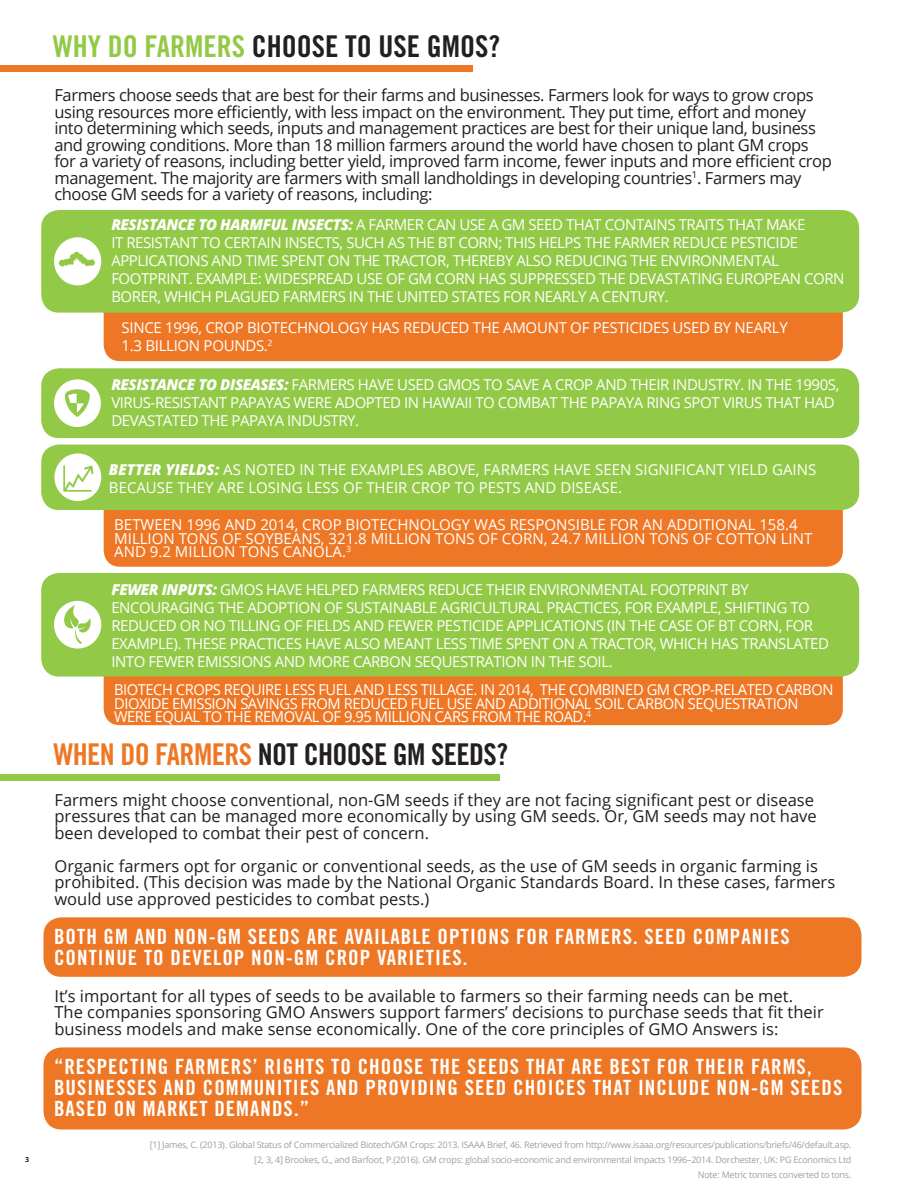
<style>
.page{position:relative;width:905px;height:1188px;background:#fff}
.page>*{position:absolute;margin:0;border:0;box-sizing:border-box;transform-origin:0 0}
.t1{font:30px "Trade Gothic Bold Cond Twenty";letter-spacing:-.02em;color:#231f20}
.t2{font:30px "Trade Gothic Bold Cond Twenty";color:#231f20}
.t3{font:21px/21px "Trade Gothic Bold Cond Twenty";letter-spacing:.05em;color:#fff}
.t4{font:16.5px/16.5px "Open Sans";color:#231f20}
.t5{font:16.5px/16.5px "Open Sans";letter-spacing:-.025em;color:#231f20}
.t6{font:15px/18px "Open Sans";letter-spacing:-.03em;color:#fff}
.t7{font:15px/13.5px "Open Sans";color:#fff}
.t8{font:9px "Open Sans";letter-spacing:-.025em;color:#9d9fa2}
.t9{font:700 7.05px "Open Sans";color:#231f20}
.s1{color:#92c947}
.s2{font-weight:800;font-style:italic}
.s3{color:#ee7725}
</style>
<div class="page">
<div style="left:43px;top:917px;width:818px;height:60px;background:#ee7725;border-radius:18px"></div>
<div style="left:43px;top:1047px;width:818px;height:82px;background:#ee7725;border-radius:18px"></div>
<div style="left:104px;top:273px;width:738px;height:88px;background:#ee7725;border-radius:16px"></div>
<div style="left:41px;top:210px;width:818px;height:103px;background:#92c947;border-radius:18px"></div>
<div style="left:54px;top:237px;width:47px;height:48px;background:#fff;border-radius:50%"></div>
<svg style="left:59px;top:252px;width:36px;height:15px"></svg>
<div style="left:0;top:774px;width:500px;height:7px;background:#92c947"></div>
<div style="left:0;top:65px;width:472px;height:7px;background:#ee7725"></div>
<div style="left:41px;top:368px;width:818px;height:70px;background:#92c947;border-radius:18px"></div>
<div style="left:54px;top:379px;width:47px;height:48px;background:#fff;border-radius:50%"></div>
<svg style="left:65px;top:389px;width:25px;height:28px"></svg>
<div style="left:104px;top:448px;width:738px;height:119px;background:#ee7725;border-radius:16px"></div>
<div style="left:41px;top:445px;width:818px;height:65px;background:#92c947;border-radius:18px"></div>
<div style="left:54px;top:453px;width:47px;height:48px;background:#fff;border-radius:50%"></div>
<svg style="left:63px;top:465px;width:30px;height:27px"></svg>
<div style="left:104px;top:577px;width:738px;height:148px;background:#ee7725;border-radius:16px"></div>
<div style="left:41px;top:573px;width:818px;height:104px;background:#92c947;border-radius:18px"></div>
<div style="left:54px;top:601px;width:47px;height:48px;background:#fff;border-radius:50%"></div>
<svg style="left:61px;top:605px;width:32px;height:39px"></svg>
<p class="t9" style="left:25px;top:1154px;width:5px">3</p>
<p class="t2" style="left:53px;top:28px;width:449px"><span class="s1">WHY DO FARMERS</span> CHOOSE TO USE GMOS?</p>
<p class="t5" style="left:54px;top:87px;width:778px">Farmers choose seeds that are best for their farms and businesses. Farmers look for ways to grow crops using resources more efficiently, with less impact on the environment. They put time, effort and money into determining which seeds, inputs and management practices are best for their unique land, business and growing conditions. More than 18 million farmers around the world have chosen to plant GM crops for a variety of reasons, including better yield, improved farm income, fewer inputs and more efficient crop management. The majority are farmers with small landholdings in developing countries<sup>1</sup>. Farmers may choose GM seeds for a variety of reasons, including:</p>
<p class="t6" style="left:111px;top:216px;width:734px"><span class="s2">RESISTANCE TO HARMFUL INSECTS:</span> A FARMER CAN USE A GM SEED THAT CONTAINS TRAITS THAT MAKE<br>IT RESISTANT TO CERTAIN INSECTS, SUCH AS THE BT CORN; THIS HELPS THE FARMER REDUCE PESTICIDE APPLICATIONS AND TIME SPENT ON THE TRACTOR, THEREBY ALSO REDUCING THE ENVIRONMENTAL FOOTPRINT. EXAMPLE: WIDESPREAD USE OF GM CORN HAS SUPPRESSED THE DEVASTATING EUROPEAN CORN BORER, WHICH PLAGUED FARMERS IN THE UNITED STATES FOR NEARLY A CENTURY.</p>
<p class="t6" style="left:122px;top:318px;width:667px">SINCE 1996, CROP BIOTECHNOLOGY HAS REDUCED THE AMOUNT OF PESTICIDES USED BY NEARLY<br>1.3 BILLION POUNDS.<sup>2</sup></p>
<p class="t6" style="left:111px;top:376px;width:729px"><span class="s2">RESISTANCE TO DISEASES:</span> FARMERS HAVE USED GMOS TO SAVE A CROP AND THEIR INDUSTRY. IN THE 1990S,<br>VIRUS-RESISTANT PAPAYAS WERE ADOPTED IN HAWAII TO COMBAT THE PAPAYA RING SPOT VIRUS THAT HAD<br>DEVASTATED THE PAPAYA INDUSTRY.</p>
<p class="t7" style="left:109px;top:460px;width:708px;line-height:18px"><span class="s2">BETTER YIELDS:</span> AS NOTED IN THE EXAMPLES ABOVE, FARMERS HAVE SEEN SIGNIFICANT YIELD GAINS<br>BECAUSE THEY ARE LOSING LESS OF THEIR CROP TO PESTS AND DISEASE.</p>
<p class="t7" style="left:114px;top:518px;width:699px">BETWEEN 1996 AND 2014, CROP BIOTECHNOLOGY WAS RESPONSIBLE FOR AN ADDITIONAL 158.4<br>MILLION TONS OF SOYBEANS, 321.8 MILLION TONS OF CORN, 24.7 MILLION TONS OF COTTON LINT<br>AND 9.2 MILLION TONS CANOLA.<sup>3</sup></p>
<p class="t6" style="left:111px;top:580px;width:719px"><span class="s2">FEWER INPUTS:</span> GMOS HAVE HELPED FARMERS REDUCE THEIR ENVIRONMENTAL FOOTPRINT BY ENCOURAGING THE ADOPTION OF SUSTAINABLE AGRICULTURAL PRACTICES, FOR EXAMPLE, SHIFTING TO REDUCED OR NO TILLING OF FIELDS AND FEWER PESTICIDE APPLICATIONS (IN THE CASE OF BT CORN, FOR EXAMPLE). THESE PRACTICES HAVE ALSO MEANT LESS TIME SPENT ON A TRACTOR, WHICH HAS TRANSLATED INTO FEWER EMISSIONS AND MORE CARBON SEQUESTRATION IN THE SOIL.</p>
<p class="t6" style="left:114px;top:683px;width:721px;line-height:13.5px">BIOTECH CROPS REQUIRE LESS FUEL AND LESS TILLAGE. IN 2014, THE COMBINED GM CROP-RELATED CARBON<br>DIOXIDE EMISSION SAVINGS FROM REDUCED FUEL USE AND ADDITIONAL SOIL CARBON SEQUESTRATION<br>WERE EQUAL TO THE REMOVAL OF 9.95 MILLION CARS FROM THE ROAD.<sup>4</sup></p>
<p class="t1" style="left:53px;top:736px;width:456px"><span class="s3">WHEN DO FARMERS</span> NOT CHOOSE GM SEEDS?</p>
<p class="t4" style="left:54px;top:791px;width:763px">Farmers might choose conventional, non-GM seeds if they are not facing significant pest or disease pressures that can be managed more economically by using GM seeds. Or, GM seeds may not have been developed to combat their pest of concern.</p>
<p class="t4" style="left:54px;top:857px;width:782px">Organic farmers opt for organic or conventional seeds, as the use of GM seeds in organic farming is prohibited. (This decision was made by the National Organic Standards Board. In these cases, farmers would use approved pesticides to combat pests.)</p>
<p class="t3" style="left:54px;top:926px;width:737px">BOTH GM AND NON-GM SEEDS ARE AVAILABLE OPTIONS FOR FARMERS. SEED COMPANIES<br>CONTINUE TO DEVELOP NON-GM CROP VARIETIES.</p>
<p class="t4" style="left:54px;top:987px;width:770px">It’s important for all types of seeds to be available to farmers so their farming needs can be met.<br>The companies sponsoring GMO Answers support farmers’ decisions to purchase seeds that fit their business models and make sense economically. One of the core principles of GMO Answers is:</p>
<p class="t3" style="left:54px;top:1056px;width:789px">“RESPECTING FARMERS’ RIGHTS TO CHOOSE THE SEEDS THAT ARE BEST FOR THEIR FARMS,<br>BUSINESSES AND COMMUNITIES AND PROVIDING SEED CHOICES THAT INCLUDE NON-GM SEEDS<br>BASED ON MARKET DEMANDS.”</p>
<p class="t8" style="left:150px;top:1139px;width:703px">[1] James, C. (2013). Global Status of Commercialized Biotech/GM Crops: 2013. ISAAA Brief, 46. Retrieved from http://www.isaaa.org/resources/publications/briefs/46/default.asp.</p>
<p class="t8" style="left:254px;top:1154px;width:598px">[2, 3, 4] Brookes, G., and Barfoot, P.(2016). GM crops: global socio-economic and environmental Impacts 1996–2014. Dorchester, UK: PG Economics Ltd</p>
<p class="t8" style="left:697px;top:1169px;width:155px">Note: Metric tonnes converted to tons.</p>
</div>
